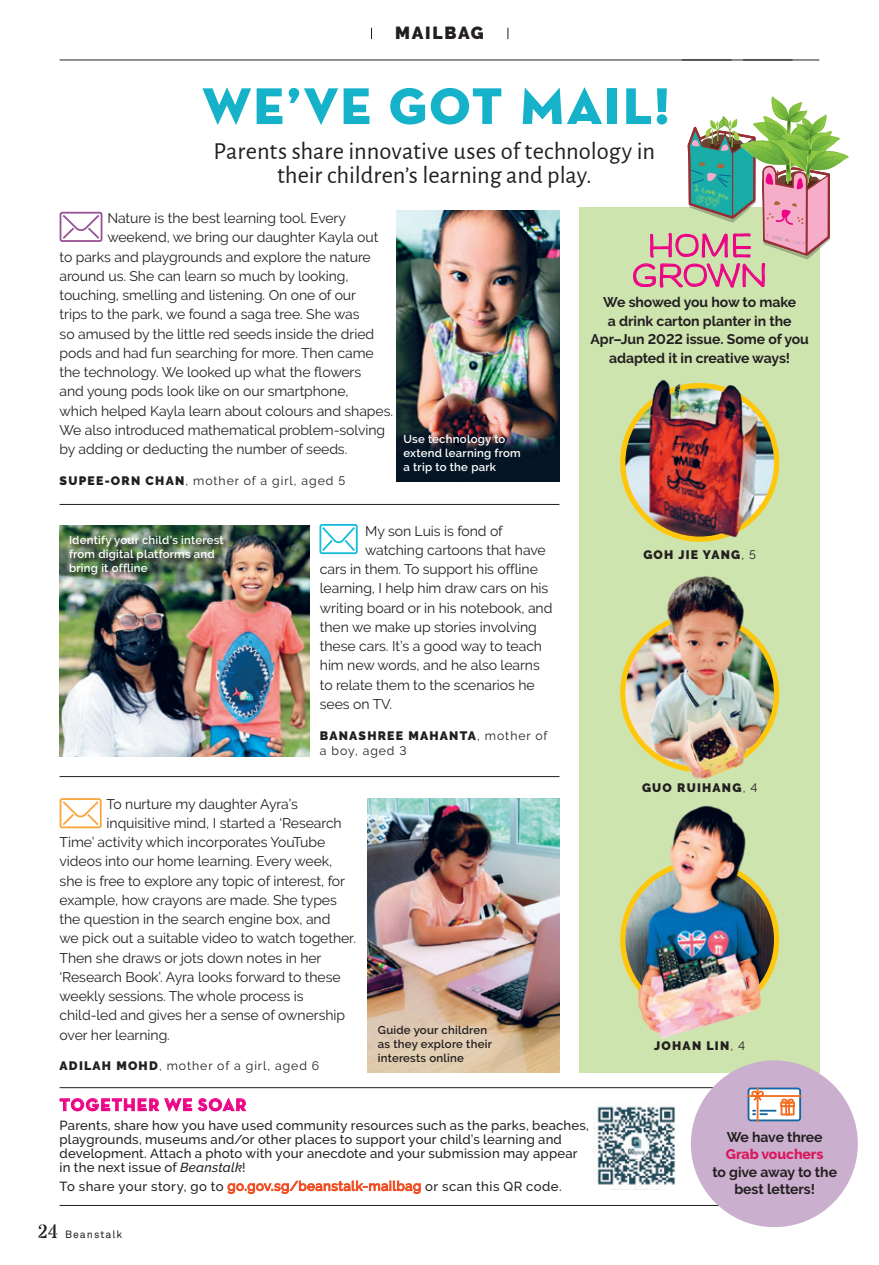
<style>
.page{position:relative;width:879px;height:1265px;background:#fff}
.page>*{position:absolute;margin:0;border:0;box-sizing:border-box;transform-origin:0 0}
.t1{font:52.5px "Neutra Disp Titling";letter-spacing:.04em;color:#15b2ca}
.t2{font:33.25px/29.8px "Neutra Disp Drafting Alt";letter-spacing:-.04em;color:#ed0286;text-align:center}
.t3{font:24.5px/24.5px "Alegreya Sans";letter-spacing:-.005em;color:#231f20;text-align:center}
.t4{font:17.5px "Neutra Text TF Bold Alt";letter-spacing:.06em;color:#ed0286}
.t5{font:900 17.5px "Raleway";letter-spacing:.1em;color:#231f20}
.t6{font:14px "Raleway";letter-spacing:-.005em;color:#231f20}
.t7{font:700 14px/18.4px "Raleway";letter-spacing:-.005em;color:#231f20;text-align:center}
.t8{font:800 14px "Raleway";letter-spacing:-.005em;color:#d9195d}
.t9{font:500 13.12px/14px "Raleway";letter-spacing:.015em;color:#231f20}
.t10{font:500 13.12px "Raleway";letter-spacing:.035em;color:#231f20}
.t11{font:12.25px/15.8px "Raleway";letter-spacing:.075em;color:#231f20}
.t12{font:900 12.25px "Raleway";letter-spacing:.1em;color:#231f20}
.t13{font:600 11.38px/14px "Raleway";letter-spacing:.02em;color:#fff}
.t14{font:600 11.38px/14px "Raleway";letter-spacing:.02em;color:#231f20}
.t15{font:10.5px "Akkurat Pro";letter-spacing:.1em;color:#231f20}
.s1{font-weight:900}
.s2{font-weight:400}
.s3{font-style:italic}
.s4{color:#f04d22}
.s5{font-family:"Stardos Stencil";font-size:19.25px}
</style>
<div class="page">
<hr style="left:60px;top:60px;width:759px;height:1px;background:#231f20">
<img style="left:396px;top:210px;width:163px;height:271px">
<hr style="left:60px;top:1087px;width:739px;height:1px;background:#231f20">
<div style="left:579px;top:207px;width:240px;height:865px;background:#cee4af"></div>
<svg style="left:59px;top:211px;width:44px;height:31px"></svg>
<hr style="left:60px;top:1205px;width:719px;height:1px;background:#231f20">
<svg style="left:60px;top:1098px;width:132px;height:13px"></svg>
<svg style="left:198px;top:1098px;width:48px;height:13px"></svg>
<svg style="left:227px;top:1180px;width:194px;height:14px"></svg>
<div style="left:690px;top:1060px;width:167px;height:167px;background:#cbafce;border-radius:50%"></div>
<svg style="left:59px;top:798px;width:43px;height:31px"></svg>
<hr style="left:746px;top:1095px;width:55px;height:2px;background:#f36e21">
<hr style="left:756px;top:1087px;width:2px;height:35px;background:#f36e21">
<svg style="left:747px;top:1088px;width:53px;height:33px;background:#d6c6c0"></svg>
<hr style="left:60px;top:504px;width:499px;height:1px;background:#231f20">
<img style="left:367px;top:798px;width:192px;height:274px">
<img style="left:60px;top:525px;width:250px;height:231px">
<img style="left:593px;top:1106px;width:82px;height:79px">
<img style="left:69px;top:536px;width:159px;height:44px">
<svg style="left:319px;top:524px;width:39px;height:31px"></svg>
<hr style="left:60px;top:776px;width:499px;height:1px;background:#231f20">
<svg style="left:632px;top:59px;width:216px;height:304px"></svg>
<img style="left:765px;top:234px;width:39px;height:14px">
<img style="left:622px;top:386px;width:154px;height:153px;border-radius:77px">
<img style="left:639px;top:379px;width:130px;height:163px">
<img style="left:622px;top:863px;width:154px;height:154px;border-radius:77px">
<img style="left:629px;top:805px;width:134px;height:234px">
<img style="left:622px;top:616px;width:154px;height:154px;border-radius:77px">
<img style="left:640px;top:576px;width:139px;height:203px">
<p class="t5" style="left:395px;top:23px;width:90px">MAILBAG</p>
<h1 class="t1" style="left:202px;top:73px;width:469px">WE’VE GOT MAIL!</h1>
<h3 class="t3" style="left:213px;top:137px;width:443px">Parents share innovative uses of technology in their children’s learning and play.</h3>
<p class="t6" style="left:107px;top:210px;width:240px">Nature is the best learning tool. Every</p>
<p class="t6" style="left:107px;top:229px;width:272px">weekend, we bring our daughter Kayla out</p>
<p class="t6" style="left:60px;top:249px;width:312px">to parks and playgrounds and explore the nature</p>
<p class="t6" style="left:60px;top:268px;width:290px">around us. She can learn so much by looking,</p>
<p class="t6" style="left:60px;top:287px;width:298px">touching, smelling and listening. On one of our</p>
<p class="t6" style="left:60px;top:306px;width:301px">trips to the park, we found a saga tree. She was</p>
<p class="t6" style="left:60px;top:326px;width:316px">so amused by the little red seeds inside the dried</p>
<p class="t6" style="left:60px;top:345px;width:315px">pods and had fun searching for more. Then came</p>
<p class="t6" style="left:60px;top:364px;width:303px">the technology. We looked up what the flowers</p>
<p class="t6" style="left:60px;top:383px;width:290px">and young pods look like on our smartphone,</p>
<p class="t6" style="left:60px;top:403px;width:335px">which helped Kayla learn about colours and shapes.</p>
<p class="t6" style="left:60px;top:422px;width:327px">We also introduced mathematical problem-solving</p>
<p class="t6" style="left:60px;top:441px;width:289px">by adding or deducting the number of seeds.</p>
<p class="t11" style="left:60px;top:473px;width:287px"><span class="s1">SUPEE-ORN CHAN</span>, mother of a girl, aged 5</p>
<p class="t13" style="left:403px;top:432px;width:119px">Use technology to extend learning from a trip to the park</p>
<p class="t13" style="left:69px;top:533px;width:156px">Identify your child’s interest from digital platforms and bring it offline</p>
<p class="t6" style="left:365px;top:523px;width:139px">My son Luis is fond of</p>
<p class="t6" style="left:365px;top:542px;width:182px">watching cartoons that have</p>
<p class="t6" style="left:320px;top:561px;width:219px">cars in them. To support his offline</p>
<p class="t6" style="left:320px;top:580px;width:230px">learning, I help him draw cars on his</p>
<p class="t6" style="left:320px;top:600px;width:234px">writing board or in his notebook, and</p>
<p class="t6" style="left:320px;top:619px;width:218px">then we make up stories involving</p>
<p class="t6" style="left:320px;top:638px;width:223px">these cars. It’s a good way to teach</p>
<p class="t6" style="left:320px;top:657px;width:221px">him new words, and he also learns</p>
<p class="t6" style="left:320px;top:677px;width:216px">to relate them to the scenarios he</p>
<p class="t6" style="left:320px;top:696px;width:74px">sees on TV.</p>
<p class="t11" style="left:320px;top:727px;width:229px"><span class="s1">BANASHREE MAHANTA</span>, mother of a boy, aged 3</p>
<p class="t6" style="left:107px;top:796px;width:193px">To nurture my daughter Ayra’s</p>
<p class="t6" style="left:107px;top:815px;width:236px">inquisitive mind, I started a ‘Research</p>
<p class="t6" style="left:60px;top:834px;width:267px">Time’ activity which incorporates YouTube</p>
<p class="t6" style="left:60px;top:853px;width:274px">videos into our home learning. Every week,</p>
<p class="t6" style="left:60px;top:873px;width:287px">she is free to explore any topic of interest, for</p>
<p class="t6" style="left:60px;top:892px;width:279px">example, how crayons are made. She types</p>
<p class="t6" style="left:60px;top:911px;width:272px">the question in the search engine box, and</p>
<p class="t6" style="left:60px;top:930px;width:298px">we pick out a suitable video to watch together.</p>
<p class="t6" style="left:60px;top:950px;width:263px">Then she draws or jots down notes in her</p>
<p class="t6" style="left:60px;top:969px;width:282px">‘Research Book’. Ayra looks forward to these</p>
<p class="t6" style="left:60px;top:988px;width:245px">weekly sessions. The whole process is</p>
<p class="t6" style="left:60px;top:1007px;width:287px">child-led and gives her a sense of ownership</p>
<p class="t6" style="left:60px;top:1027px;width:112px">over her learning.</p>
<p class="t11" style="left:60px;top:1058px;width:261px"><span class="s1">ADILAH MOHD</span>, mother of a girl, aged 6</p>
<p class="t14" style="left:378px;top:1023px;width:115px">Guide your children as they explore their interests online</p>
<h2 class="t2" style="left:631px;top:230px;width:138px">HOME<br>GROWN</h2>
<p class="t7" style="left:590px;top:293px;width:220px">We showed you how to make<br>a drink carton planter in the<br>Apr–Jun 2022 issue. Some of you adapted it in creative ways!</p>
<p class="t12" style="left:643px;top:548px;width:114px">GOH JIE YANG<span class="s2">, 5</span></p>
<p class="t12" style="left:641px;top:781px;width:117px">GUO RUIHANG<span class="s2">, 4</span></p>
<p class="t12" style="left:654px;top:1039px;width:92px">JOHAN LIN<span class="s2">, 4</span></p>
<p class="t4" style="left:60px;top:1094px;width:188px">TOGETHER WE SOAR</p>
<p class="t9" style="left:60px;top:1118px;width:530px">Parents, share how you have used community resources such as the parks, beaches, playgrounds, museums and/or other places to support your child’s learning and development. Attach a photo with your anecdote and your submission may appear in the next issue of <span class="s3">Beanstalk</span>!</p>
<p class="t10" style="left:60px;top:1178px;width:503px">To share your story, go to <span class="s4">go.gov.sg/beanstalk-mailbag</span> or scan this QR code.</p>
<p class="t15" style="left:38px;top:1228px;width:86px"><span class="s5">24</span> Beanstalk</p>
<p class="t7" style="left:726px;top:1127px;width:97px">We have three</p>
<p class="t8" style="left:725px;top:1146px;width:99px">Grab vouchers</p>
<p class="t7" style="left:712px;top:1163px;width:126px;line-height:17.5px">to give away to the best letters!</p>
</div>
